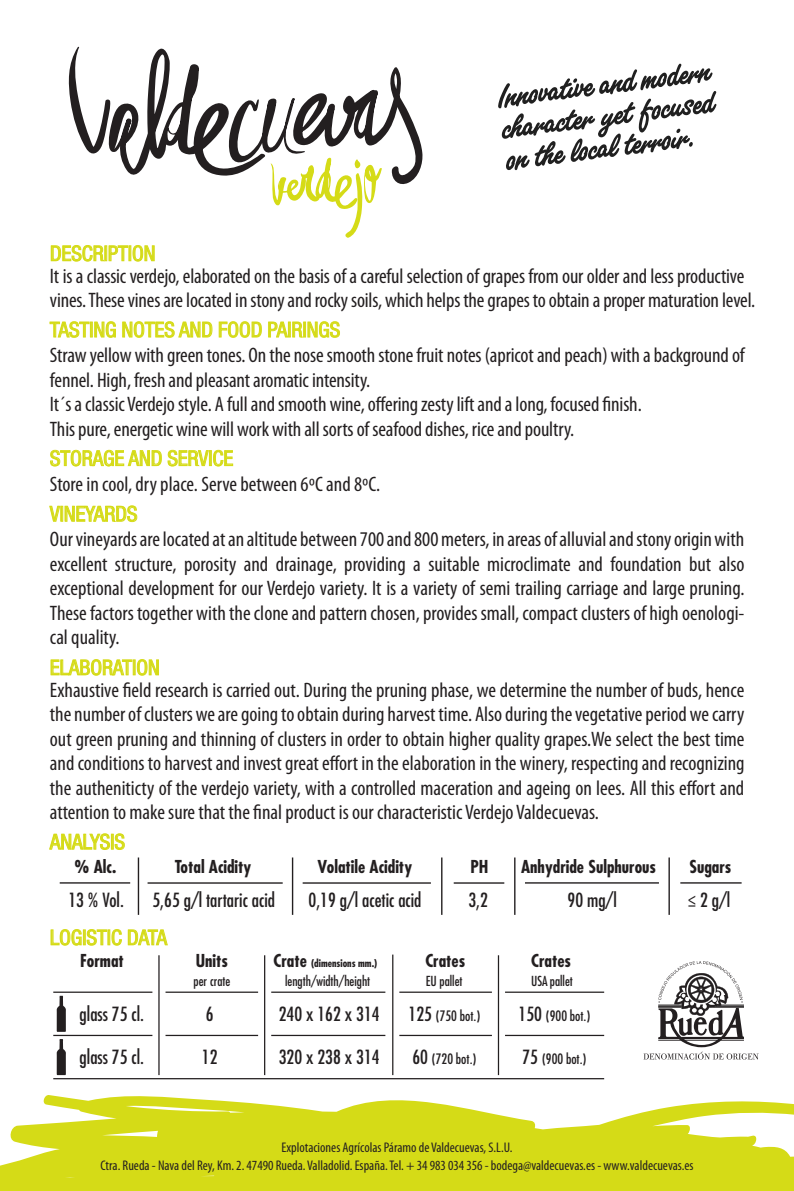
<style>
.page{position:relative;width:794px;height:1191px;background:#fff}
.page>*{position:absolute;margin:0;border:0;box-sizing:border-box;transform-origin:0 0}
.t1{font:condensed 21px/24.5px "Myriad Pro";letter-spacing:-.005em;color:#231f20;text-align:justify}
.t2{font:condensed 21px "Helvetica Neue LT Com";color:#d5db17}
.t3{font:condensed 19.07px "Futura Std";color:#231f20}
.t4{font:700 condensed 17.32px "Futura Std";color:#231f20}
.t5{font:condensed 14px/17.5px "Myriad Pro";color:#231f20;text-align:center}
.t6{font:condensed 14px "Futura Std";color:#231f20}
.t7{font:condensed 13.47px "Futura Std";color:#231f20}
.t8{font:700 condensed 10.5px "Futura Std";color:#231f20}
.s1{font-size:17.32px}
.s2{font-size:19.07px}
</style>
<div class="page">
<svg style="left:0;top:1095px;width:793px;height:96px;fill:#d5db17"></svg>
<svg style="left:498px;top:64px;width:218px;height:106px"></svg>
<svg style="left:51px;top:929px;width:71px;height:16px"></svg>
<svg style="left:128px;top:929px;width:40px;height:16px"></svg>
<hr style="left:158px;top:955px;width:2px;height:120px;background:#231f20">
<hr style="left:264px;top:955px;width:1px;height:120px;background:#231f20">
<hr style="left:392px;top:954px;width:1px;height:121px;background:#231f20">
<hr style="left:498px;top:955px;width:1px;height:120px;background:#231f20">
<hr style="left:165px;top:991px;width:93px;height:1px;background:#231f20">
<hr style="left:271px;top:991px;width:114px;height:1px;background:#231f20">
<hr style="left:399px;top:991px;width:93px;height:1px;background:#231f20">
<hr style="left:505px;top:991px;width:99px;height:1px;background:#231f20">
<hr style="left:53px;top:991px;width:99px;height:1px;background:#231f20">
<svg style="left:57px;top:995px;width:9px;height:36px"></svg>
<hr style="left:165px;top:1034px;width:93px;height:2px;background:#231f20">
<hr style="left:271px;top:1034px;width:114px;height:2px;background:#231f20">
<hr style="left:399px;top:1034px;width:93px;height:2px;background:#231f20">
<hr style="left:505px;top:1034px;width:99px;height:2px;background:#231f20">
<hr style="left:53px;top:1034px;width:99px;height:2px;background:#231f20">
<svg style="left:57px;top:1039px;width:9px;height:36px"></svg>
<hr style="left:53px;top:1078px;width:551px;height:1px;background:#231f20">
<svg style="left:51px;top:659px;width:108px;height:17px"></svg>
<svg style="left:49px;top:505px;width:88px;height:18px"></svg>
<svg style="left:50px;top:449px;width:112px;height:18px"></svg>
<svg style="left:168px;top:449px;width:65px;height:18px"></svg>
<svg style="left:50px;top:321px;width:66px;height:17px"></svg>
<svg style="left:122px;top:321px;width:90px;height:17px"></svg>
<svg style="left:219px;top:321px;width:43px;height:17px"></svg>
<svg style="left:268px;top:321px;width:72px;height:17px"></svg>
<hr style="left:525px;top:882px;width:134px;height:1px;background:#231f20">
<hr style="left:680px;top:882px;width:61px;height:1px;background:#231f20">
<hr style="left:668px;top:857px;width:2px;height:58px;background:#231f20">
<hr style="left:138px;top:857px;width:1px;height:58px;background:#231f20">
<hr style="left:292px;top:857px;width:1px;height:58px;background:#231f20">
<svg style="left:49px;top:833px;width:76px;height:17px"></svg>
<hr style="left:60px;top:882px;width:70px;height:1px;background:#231f20">
<hr style="left:148px;top:882px;width:135px;height:1px;background:#231f20">
<hr style="left:303px;top:882px;width:128px;height:1px;background:#231f20">
<hr style="left:454px;top:882px;width:50px;height:1px;background:#231f20">
<hr style="left:441px;top:857px;width:1px;height:58px;background:#231f20">
<hr style="left:514px;top:857px;width:1px;height:58px;background:#231f20">
<svg style="left:51px;top:46px;width:372px;height:216px"></svg>
<svg style="left:643px;top:961px;width:116px;height:98px"></svg>
<p class="t2" style="left:50px;top:246px;width:107px">DESCRIPTION</p>
<p class="t1" style="left:50px;top:263px;width:707px">It is a classic verdejo, elaborated on the basis of a careful selection of grapes from our older and less productive vines. These vines are located in stony and rocky soils, which helps the grapes to obtain a proper maturation level.</p>
<p class="t2" style="left:50px;top:322px;width:292px">TASTING NOTES AND FOOD PAIRINGS</p>
<p class="t1" style="left:50px;top:342px;width:696px;text-align:left">Straw yellow with green tones. On the nose smooth stone fruit notes (apricot and peach) with a background of fennel. High, fresh and pleasant aromatic intensity.<br>It´s a classic Verdejo style. A full and smooth wine, offering zesty lift and a long, focused finish.<br>This pure, energetic wine will work with all sorts of seafood dishes, rice and poultry.</p>
<p class="t2" style="left:50px;top:450px;width:185px">STORAGE AND SERVICE</p>
<p class="t1" style="left:50px;top:471px;width:332px">Store in cool, dry place. Serve between 6ºC and 8ºC.</p>
<p class="t2" style="left:50px;top:506px;width:89px">VINEYARDS</p>
<p class="t1" style="left:50px;top:527px;width:696px">Our vineyards are located at an altitude between 700 and 800 meters, in areas of alluvial and stony origin with excellent structure, porosity and drainage, providing a suitable microclimate and foundation but also exceptional development for our Verdejo variety. It is a variety of semi trailing carriage and large pruning.<br>These factors together with the clone and pattern chosen, provides small, compact clusters of high oenologi&shy;cal quality.</p>
<p class="t2" style="left:50px;top:660px;width:111px">ELABORATION</p>
<p class="t1" style="left:50px;top:677px;width:696px">Exhaustive field research is carried out. During the pruning phase, we determine the number of buds, hence the number of clusters we are going to obtain during harvest time. Also during the vegetative period we carry out green pruning and thinning of clusters in order to obtain higher quality grapes.We select the best time and conditions to harvest and invest great effort in the elaboration in the winery, respecting and recognizing the autheniticty of the verdejo variety, with a controlled maceration and ageing on lees. All this effort and attention to make sure that the final product is our characteristic Verdejo Valdecuevas.</p>
<p class="t2" style="left:50px;top:834px;width:77px">ANALYSIS</p>
<p class="t4" style="left:75px;top:855px;width:43px">% Alc.</p>
<p class="t4" style="left:175px;top:855px;width:78px">Total Acidity</p>
<p class="t4" style="left:317px;top:855px;width:96px">Volatile Acidity</p>
<p class="t4" style="left:470px;top:855px;width:20px">PH</p>
<p class="t4" style="left:521px;top:855px;width:136px">Anhydride Sulphurous</p>
<p class="t4" style="left:689px;top:855px;width:44px">Sugars</p>
<p class="t3" style="left:68px;top:888px;width:57px">13 % Vol.</p>
<p class="t3" style="left:152px;top:888px;width:124px">5,65 g/l tartaric acid</p>
<p class="t3" style="left:308px;top:888px;width:114px">0,19 g/l acetic acid</p>
<p class="t3" style="left:468px;top:888px;width:21px">3,2</p>
<p class="t3" style="left:567px;top:888px;width:51px">90 mg/l</p>
<p class="t3" style="left:688px;top:888px;width:44px">≤ 2 g/l</p>
<p class="t2" style="left:50px;top:930px;width:119px">LOGISTIC DATA</p>
<p class="t4" style="left:80px;top:950px;width:45px">Format</p>
<p class="t4" style="left:196px;top:950px;width:34px">Units</p>
<p class="t8" style="left:273px;top:956px;width:105px"><span class="s1">Crate</span> (dimensions mm.)</p>
<p class="t4" style="left:425px;top:950px;width:41px">Crates</p>
<p class="t4" style="left:531px;top:950px;width:41px">Crates</p>
<p class="t7" style="left:194px;top:973px;width:38px">per crate</p>
<p class="t7" style="left:285px;top:973px;width:87px">length/width/height</p>
<p class="t7" style="left:426px;top:973px;width:38px">EU pallet</p>
<p class="t7" style="left:531px;top:973px;width:43px">USA pallet</p>
<p class="t3" style="left:80px;top:1002px;width:66px">glass 75 cl.</p>
<p class="t3" style="left:206px;top:1002px;width:9px">6</p>
<p class="t3" style="left:279px;top:1002px;width:103px">240 x 162 x 314</p>
<p class="t6" style="left:408px;top:1007px;width:73px"><span class="s2">125</span> (750 bot.)</p>
<p class="t6" style="left:518px;top:1007px;width:73px"><span class="s2">150</span> (900 bot.)</p>
<p class="t3" style="left:80px;top:1045px;width:66px">glass 75 cl.</p>
<p class="t3" style="left:202px;top:1045px;width:17px">12</p>
<p class="t3" style="left:279px;top:1045px;width:103px">320 x 238 x 314</p>
<p class="t6" style="left:412px;top:1050px;width:65px"><span class="s2">60</span> (720 bot.)</p>
<p class="t6" style="left:522px;top:1050px;width:65px"><span class="s2">75</span> (900 bot.)</p>
<p class="t5" style="left:100px;top:1138px;width:594px">Explotaciones Agrícolas Páramo de Valdecuevas, S.L.U.<br>Ctra. Rueda - Nava del Rey, Km. 2. 47490 Rueda. Valladolid. España. Tel. + 34 983 034 356 - bodega@valdecuevas.es - www.valdecuevas.es</p>
</div>
